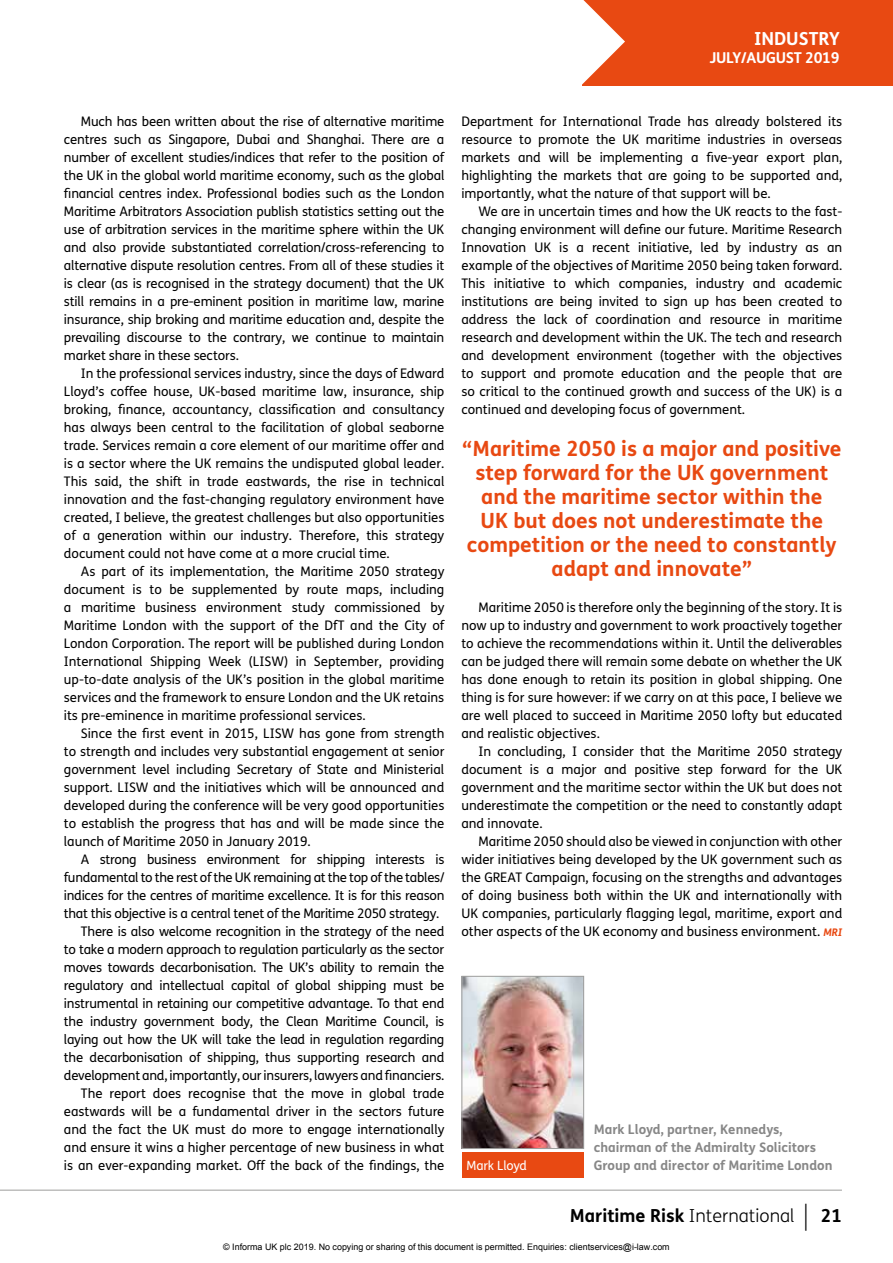
<style>
.page{position:relative;width:893px;height:1263px;background:#fff}
.page>*{position:absolute;margin:0;border:0;box-sizing:border-box;transform-origin:0 0}
.t1{font:700 21px/24px "FS Me";color:#e84912;text-align:center}
.t2{font:700 18px "FS Me";color:#000}
.t3{font:700 18px "FS Me";color:#fff}
.t4{font:700 15px "FS Me";letter-spacing:-.02em;color:#fff}
.t5{font:13.2px/18px "FS Me";letter-spacing:-.015em;color:#000;text-align:justify}
.t6{font:700 13.2px/18px "FS Me";color:#878787}
.t7{font:12.75px "FS Me";letter-spacing:-.01em;color:#fff}
.t8{font:9px "Arial";color:#000}
.s1{font-weight:700;font-style:italic;font-size:10.5px;color:#e84912}
.s2{font-weight:300}
.s3{font-family:"Myriad Pro";font-weight:300;font-size:27px}
</style>
<div class="page">
<hr style="left:0;top:1190px;width:842px;height:1px;background:#9d9d9c">
<div style="left:583px;top:0;width:310px;height:85px;background:#e84912"></div>
<svg style="left:582px;top:0;width:43px;height:85px"></svg>
<div style="left:462px;top:1152px;width:122px;height:26px;background:#e84912"></div>
<img style="left:463px;top:978px;width:119px;height:169px">
<div style="left:461px;top:976px;width:123px;height:173px;border:1px solid #9d9d9c"></div>
<h2 class="t3" style="left:754px;top:25px;width:87px">INDUSTRY</h2>
<p class="t4" style="left:709px;top:46px;width:132px">JULY/AUGUST 2019</p>
<p class="t5" style="left:64px;top:112px;width:382px;text-indent:17px">Much has been written about the rise of alternative maritime centres such as Singapore, Dubai and Shanghai. There are a number of excellent studies/indices that refer to the position of the UK in the global world maritime economy, such as the global financial centres index. Professional bodies such as the London Maritime Arbitrators Association publish statistics setting out the use of arbitration services in the maritime sphere within the UK and also provide substantiated correlation/cross-referencing to alternative dispute resolution centres. From all of these studies it is clear (as is recognised in the strategy document) that the UK still remains in a pre-eminent position in maritime law, marine insurance, ship broking and maritime education and, despite the prevailing discourse to the contrary, we continue to maintain market share in these sectors.</p>
<p class="t5" style="left:64px;top:364px;width:382px;text-indent:17px">In the professional services industry, since the days of Edward Lloyd’s coffee house, UK-based maritime law, insurance, ship broking, finance, accountancy, classification and consultancy has always been central to the facilitation of global seaborne trade. Services remain a core element of our maritime offer and is a sector where the UK remains the undisputed global leader.<br>This said, the shift in trade eastwards, the rise in technical innovation and the fast-changing regulatory environment have created, I believe, the greatest challenges but also opportunities of a generation within our industry. Therefore, this strategy document could not have come at a more crucial time.</p>
<p class="t5" style="left:64px;top:562px;width:382px;text-indent:17px">As part of its implementation, the Maritime 2050 strategy document is to be supplemented by route maps, including a maritime business environment study commissioned by Maritime London with the support of the DfT and the City of London Corporation. The report will be published during London International Shipping Week (LISW) in September, providing up-to-date analysis of the UK’s position in the global maritime services and the framework to ensure London and the UK retains its pre-eminence in maritime professional services.</p>
<p class="t5" style="left:64px;top:724px;width:382px;text-indent:17px">Since the first event in 2015, LISW has gone from strength to strength and includes very substantial engagement at senior government level including Secretary of State and Ministerial support. LISW and the initiatives which will be announced and developed during the conference will be very good opportunities to establish the progress that has and will be made since the launch of Maritime 2050 in January 2019.</p>
<p class="t5" style="left:81px;top:850px;width:365px">A strong business environment for shipping interests is</p>
<p class="t5" style="left:64px;top:868px;width:382px">fundamental to the rest of the UK remaining at the top of the tables/</p>
<p class="t5" style="left:64px;top:886px;width:382px">indices for the centres of maritime excellence. It is for this reason</p>
<p class="t5" style="left:64px;top:904px;width:377px">that this objective is a central tenet of the Maritime 2050 strategy.</p>
<p class="t5" style="left:81px;top:922px;width:365px">There is also welcome recognition in the strategy of the need</p>
<p class="t5" style="left:64px;top:940px;width:382px">to take a modern approach to regulation particularly as the sector</p>
<p class="t5" style="left:64px;top:958px;width:382px">moves towards decarbonisation. The UK’s ability to remain the</p>
<p class="t5" style="left:64px;top:976px;width:382px">regulatory and intellectual capital of global shipping must be</p>
<p class="t5" style="left:64px;top:994px;width:382px">instrumental in retaining our competitive advantage. To that end</p>
<p class="t5" style="left:64px;top:1012px;width:382px">the industry government body, the Clean Maritime Council, is</p>
<p class="t5" style="left:64px;top:1030px;width:382px">laying out how the UK will take the lead in regulation regarding</p>
<p class="t5" style="left:64px;top:1048px;width:382px">the decarbonisation of shipping, thus supporting research and</p>
<p class="t5" style="left:64px;top:1066px;width:382px">development and, importantly, our insurers, lawyers and financiers.</p>
<p class="t5" style="left:81px;top:1084px;width:365px">The report does recognise that the move in global trade</p>
<p class="t5" style="left:64px;top:1102px;width:382px">eastwards will be a fundamental driver in the sectors future</p>
<p class="t5" style="left:64px;top:1120px;width:382px">and the fact the UK must do more to engage internationally</p>
<p class="t5" style="left:64px;top:1138px;width:382px">and ensure it wins a higher percentage of new business in what</p>
<p class="t5" style="left:64px;top:1156px;width:382px">is an ever-expanding market. Off the back of the findings, the</p>
<p class="t5" style="left:461px;top:112px;width:382px">Department for International Trade has already bolstered its resource to promote the UK maritime industries in overseas markets and will be implementing a five-year export plan, highlighting the markets that are going to be supported and, importantly, what the nature of that support will be.</p>
<p class="t5" style="left:461px;top:202px;width:382px;text-indent:17px">We are in uncertain times and how the UK reacts to the fast&shy;changing environment will define our future. Maritime Research Innovation UK is a recent initiative, led by industry as an example of the objectives of Maritime 2050 being taken forward.<br>This initiative to which companies, industry and academic institutions are being invited to sign up has been created to address the lack of coordination and resource in maritime research and development within the UK. The tech and research and development environment (together with the objectives to support and promote education and the people that are so critical to the continued growth and success of the UK) is a continued and developing focus of government.</p>
<h1 class="t1" style="left:462px;top:435px;width:381px">“Maritime 2050 is a major and positive step forward for the UK government and the maritime sector within the<br>UK but does not underestimate the competition or the need to constantly adapt and innovate”</h1>
<p class="t5" style="left:461px;top:598px;width:382px;text-indent:17px">Maritime 2050 is therefore only the beginning of the story. It is now up to industry and government to work proactively together to achieve the recommendations within it. Until the deliverables can be judged there will remain some debate on whether the UK has done enough to retain its position in global shipping. One thing is for sure however: if we carry on at this pace, I believe we are well placed to succeed in Maritime 2050 lofty but educated and realistic objectives.</p>
<p class="t5" style="left:461px;top:742px;width:382px;text-indent:17px">In concluding, I consider that the Maritime 2050 strategy document is a major and positive step forward for the UK government and the maritime sector within the UK but does not underestimate the competition or the need to constantly adapt and innovate.</p>
<p class="t5" style="left:461px;top:832px;width:382px;text-indent:17px">Maritime 2050 should also be viewed in conjunction with other wider initiatives being developed by the UK government such as the GREAT Campaign, focusing on the strengths and advantages of doing business both within the UK and internationally with UK companies, particularly flagging legal, maritime, export and other aspects of the UK economy and business environment. <span class="s1">MRI</span></p>
<p class="t7" style="left:467px;top:1157px;width:62px">Mark Lloyd</p>
<p class="t6" style="left:594px;top:1120px;width:240px">Mark Lloyd, partner, Kennedys, chairman of the Admiralty Solicitors<br>Group and director of Maritime London</p>
<h2 class="t2" style="left:570px;top:1202px;width:274px">Maritime Risk <span class="s2">International</span> <span class="s3">|</span> 21</h2>
<p class="t8" style="left:223px;top:1241px;width:448px">© Informa UK plc 2019. No copying or sharing of this document is permitted. Enquiries: clientservices@i-law.com</p>
</div>
